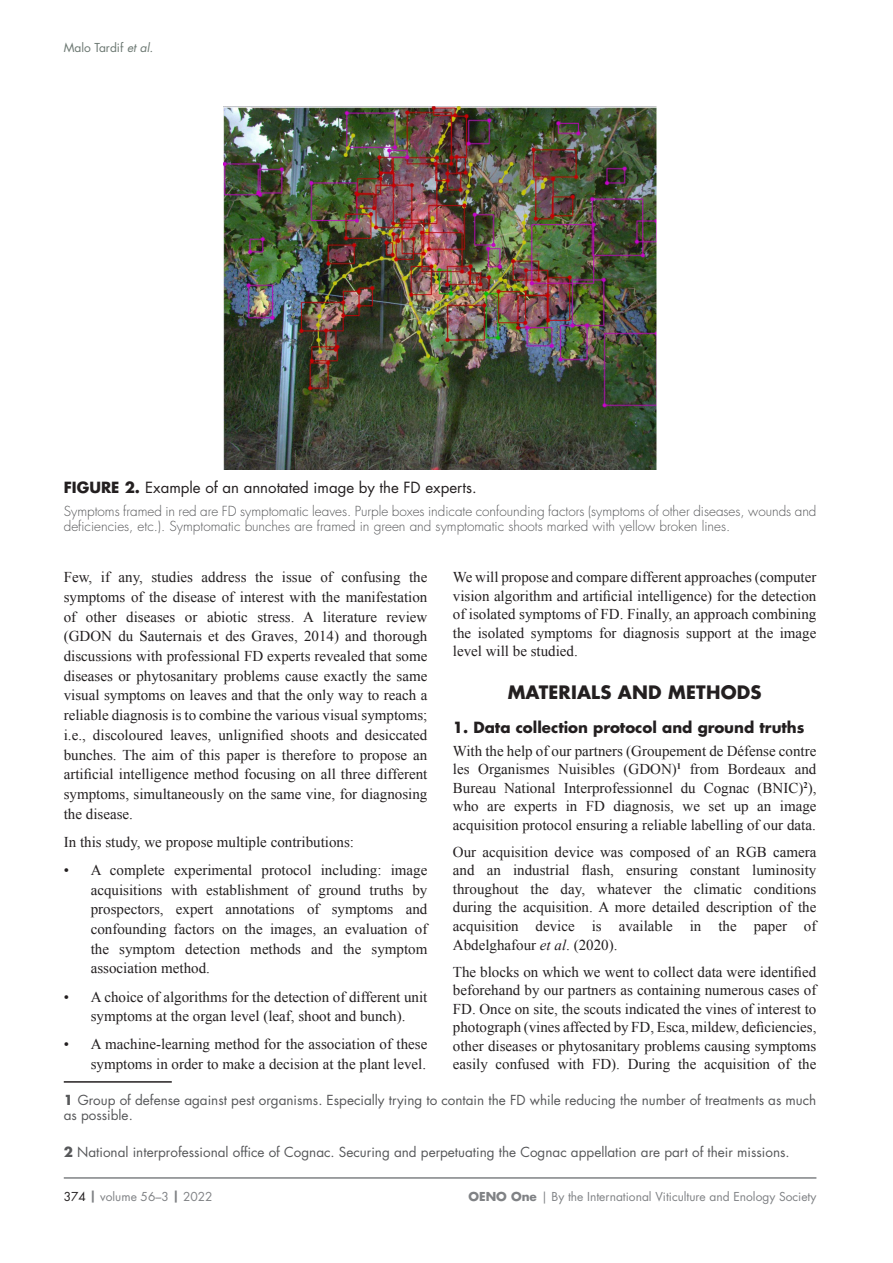
<style>
.page{position:relative;width:893px;height:1263px;background:#fff}
.page>*{position:absolute;margin:0;border:0;box-sizing:border-box;transform-origin:0 0}
.CORPS_TITRE_1-chapit{font:700 18px "Futura Std";letter-spacing:.01em;color:#231f20}
.CORPS_texte_courant{font:15px/19.6px "Times New Roman";color:#231f20;text-align:justify}
.CORPS_FIGURE-Titre5{font:15px "Futura Std";color:#231f20}
.CORPS_TITRE_2-paragr{font:700 15px "Futura Std";color:#231f20}
.CORPS_FIGURE_Titre7{font:13.5px/15px "Futura Std";color:#57585a}
.CORPS_FIGURE_Titre7-2{font:300 13.5px/15px "Futura Std";color:#57585a}
.t1{font:12px "Futura Std";color:#808285}
.t2{font:12px "Futura Std";color:#6b7771}
.s1{font-style:italic}
.s2{font-weight:700}
.s3{color:#231f20}
</style>
<div class="page">
<hr style="left:64px;top:1177px;width:752px;height:2px;background:#808285">
<hr style="left:64px;top:1081px;width:108px;height:2px;background:#231f20">
<img style="left:224px;top:106px;width:432px;height:363px">
<p class="t2" style="left:64px;top:40px;width:91px">Malo Tardif <span class="s1">et al.</span></p>
<p class="CORPS_FIGURE-Titre5" style="left:64px;top:478px;width:414px"><span class="s2">FIGURE 2.</span> Example of an annotated image by the FD experts.</p>
<p class="CORPS_FIGURE_Titre7-2" style="left:64px;top:504px;width:754px">Symptoms framed in red are FD symptomatic leaves. Purple boxes indicate confounding factors (symptoms of other diseases, wounds and deficiencies, etc.). Symptomatic bunches are framed in green and symptomatic shoots marked with yellow broken lines.</p>
<p class="CORPS_texte_courant" style="left:64px;top:567px;width:365px">Few, if any, studies address the issue of confusing the symptoms of the disease of interest with the manifestation of other diseases or abiotic stress. A literature review (GDON du Sauternais et des Graves, 2014) and thorough discussions with professional FD experts revealed that some diseases or phytosanitary problems cause exactly the same visual symptoms on leaves and that the only way to reach a reliable diagnosis is to combine the various visual symptoms; i.e., discoloured leaves, unlignified shoots and desiccated bunches. The aim of this paper is therefore to propose an artificial intelligence method focusing on all three different symptoms, simultaneously on the same vine, for diagnosing the disease.</p>
<p class="CORPS_texte_courant" style="left:64px;top:832px;width:292px">In this study, we propose multiple contributions:</p>
<p class="CORPS_texte_courant" style="left:91px;top:860px;width:338px;text-indent:-27px">• A complete experimental protocol including: image acquisitions with establishment of ground truths by prospectors, expert annotations of symptoms and confounding factors on the images, an evaluation of the symptom detection methods and the symptom association method.</p>
<p class="CORPS_texte_courant" style="left:64px;top:986px;width:365px;text-align:center">• A choice of algorithms for the detection of different unit symptoms at the organ level (leaf, shoot and bunch).</p>
<p class="CORPS_texte_courant" style="left:64px;top:1034px;width:365px;text-align:right">• A machine-learning method for the association of these symptoms in order to make a decision at the plant level.</p>
<p class="CORPS_FIGURE_Titre7" style="left:64px;top:1093px;width:754px"><span class="s2">1</span> Group of defense against pest organisms. Especially trying to contain the FD while reducing the number of treatments as much as possible.</p>
<p class="CORPS_FIGURE_Titre7" style="left:64px;top:1144px;width:727px"><span class="s2">2</span> National interprofessional office of Cognac. Securing and perpetuating the Cognac appellation are part of their missions.</p>
<p class="CORPS_texte_courant" style="left:453px;top:568px;width:365px;line-height:18.5px">We will propose and compare different approaches (computer vision algorithm and artificial intelligence) for the detection of isolated symptoms of FD. Finally, an approach combining the isolated symptoms for diagnosis support at the image level will be studied.</p>
<p class="CORPS_TITRE_1-chapit" style="left:508px;top:680px;width:255px">MATERIALS AND METHODS</p>
<p class="CORPS_TITRE_2-paragr" style="left:453px;top:717px;width:353px">1. Data collection protocol and ground truths</p>
<p class="CORPS_texte_courant" style="left:453px;top:741px;width:365px;line-height:18.5px">With the help of our partners (Groupement de Défense contre les Organismes Nuisibles (GDON)<sup>1</sup> from Bordeaux and Bureau National Interprofessionnel du Cognac (BNIC)<sup>2</sup>), who are experts in FD diagnosis, we set up an image acquisition protocol ensuring a reliable labelling of our data.</p>
<p class="CORPS_texte_courant" style="left:453px;top:842px;width:365px;line-height:18.5px">Our acquisition device was composed of an RGB camera and an industrial flash, ensuring constant luminosity throughout the day, whatever the climatic conditions during the acquisition. A more detailed description of the acquisition device is available in the paper of Abdelghafour <span class="s1">et al</span>. (2020).</p>
<p class="CORPS_texte_courant" style="left:453px;top:962px;width:365px;line-height:18.5px">The blocks on which we went to collect data were identified beforehand by our partners as containing numerous cases of FD. Once on site, the scouts indicated the vines of interest to photograph (vines affected by FD, Esca, mildew, deficiencies, other diseases or phytosanitary problems causing symptoms easily confused with FD). During the acquisition of the</p>
<p class="t1" style="left:64px;top:1188px;width:150px"><span class="s3">374</span> <span class="s2">|</span> volume 56–3 <span class="s2">|</span> 2022</p>
<p class="t1" style="left:468px;top:1188px;width:349px"><span class="s2">OENO One</span> | By the International Viticulture and Enology Society</p>
</div>
